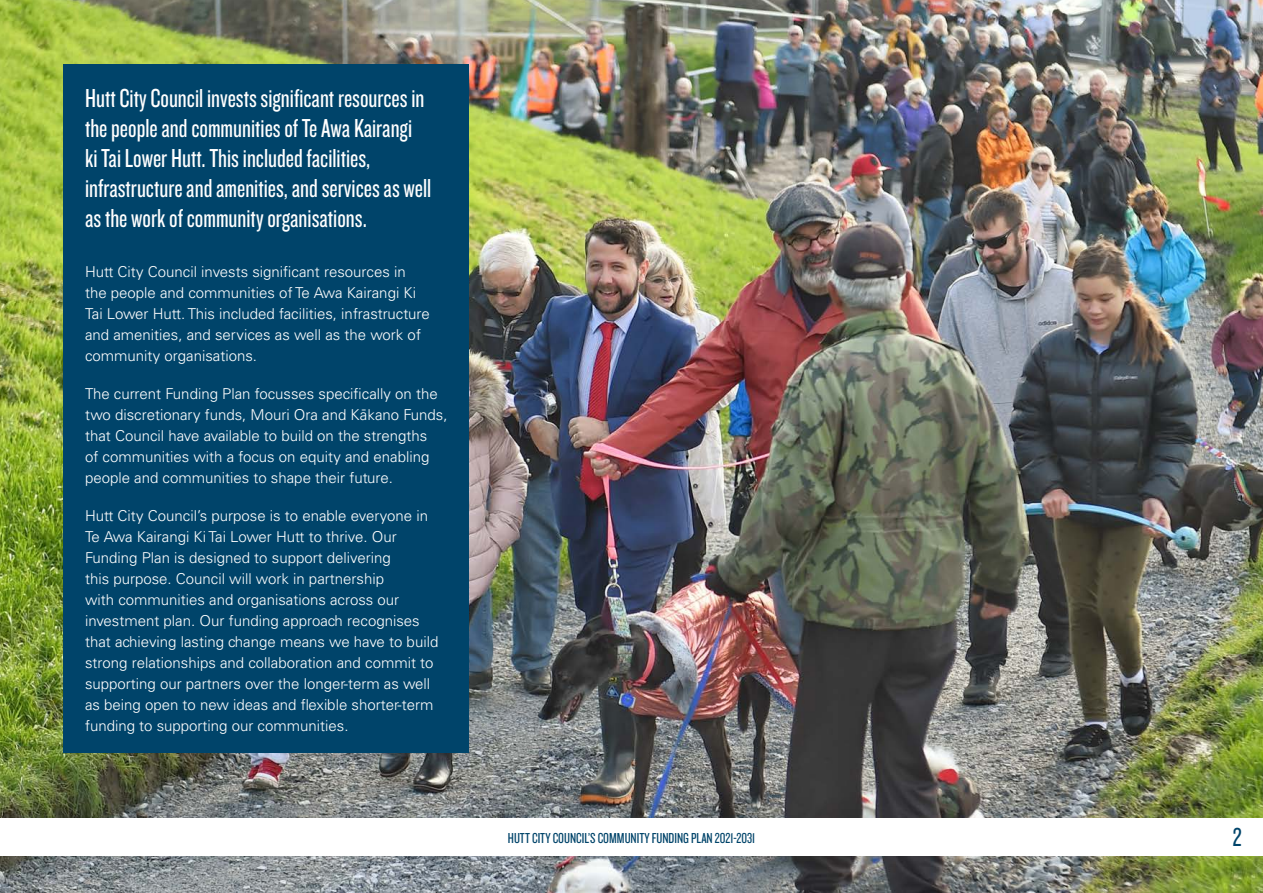
<style>
.page{position:relative;width:1263px;height:893px;background:#fff}
.page>*{position:absolute;margin:0;border:0;box-sizing:border-box;transform-origin:0 0}
.t1{font:27px/30px "Knockout 28 Junior Feathrwt";color:#fff}
.t2{font:27px "Knockout 28 Junior Feathrwt";color:#00446a}
.t3{font:300 15px/21px "Univers LT Std";color:#fff}
.t4{font:15px "Knockout 28 Junior Feathrwt";color:#00446a}
</style>
<div class="page">
<img style="left:0;top:0;width:1263px;height:893px">
<div style="left:64px;top:64px;width:405px;height:689px;background:#00446a"></div>
<div style="left:0;top:818px;width:1263px;height:37px;background:#fff"></div>
<p class="t1" style="left:85px;top:82px;width:348px">Hutt City Council invests significant resources in the people and communities of Te Awa Kairangi ki Tai Lower Hutt. This included facilities, infrastructure and amenities, and services as well as the work of community organisations.</p>
<p class="t3" style="left:85px;top:262px;width:346px">Hutt City Council invests significant resources in the people and communities of Te Awa Kairangi Ki Tai Lower Hutt. This included facilities, infrastructure and amenities, and services as well as the work of community organisations.</p>
<p class="t3" style="left:85px;top:384px;width:364px">The current Funding Plan focusses specifically on the two discretionary funds, Mouri Ora and Ka-kano Funds, that Council have available to build on the strengths<br>of communities with a focus on equity and enabling people and communities to shape their future.</p>
<p class="t3" style="left:85px;top:506px;width:355px">Hutt City Council’s purpose is to enable everyone in Te Awa Kairangi Ki Tai Lower Hutt to thrive. Our Funding Plan is designed to support delivering<br>this purpose. Council will work in partnership<br>with communities and organisations across our investment plan. Our funding approach recognises that achieving lasting change means we have to build strong relationships and collaboration and commit to supporting our partners over the longer-term as well as being open to new ideas and flexible shorter-term funding to supporting our communities.</p>
<p class="t4" style="left:508px;top:828px;width:249px">HUTT CITY COUNCIL’S COMMUNITY FUNDING PLAN 2021-2031</p>
<p class="t2" style="left:1233px;top:820px;width:10px">2</p>
</div>
